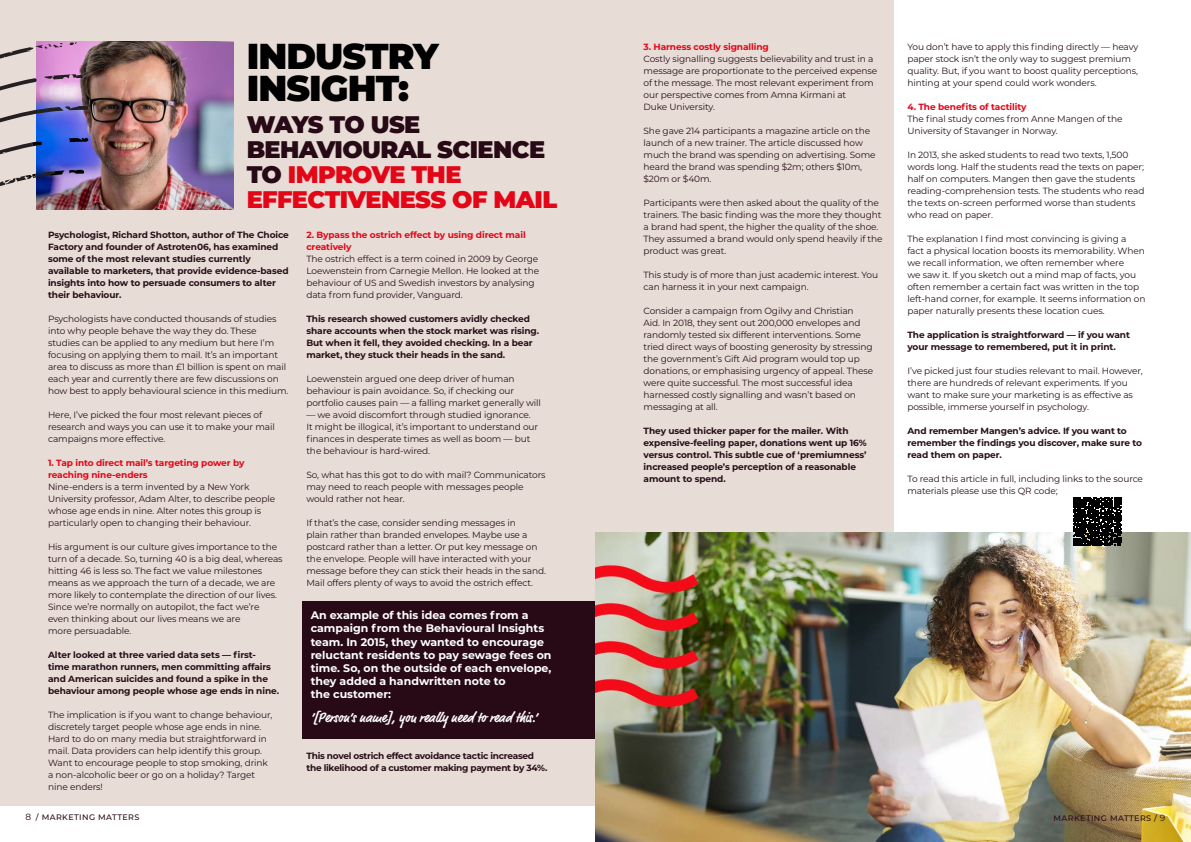
<style>
.page{position:relative;width:1191px;height:842px;background:#fff}
.page>*{position:absolute;margin:0;border:0;box-sizing:border-box;transform-origin:0 0}
.t1{font:900 36px/32px "Montserrat";letter-spacing:-.025em;color:#000}
.t2{font:900 24px/25px "Montserrat";letter-spacing:-.025em;color:#280a17}
.t3{font:700 14px "Market Pro";color:#fff}
.t4{font:700 11px/13.2px "Montserrat";color:#fff}
.t5{font:9px/12px "Montserrat";letter-spacing:-.01em;color:#260e18}
.t6{font:700 9px/12px "Montserrat";letter-spacing:-.01em;color:#260e18}
.t7{font:700 9px/12px "Montserrat";letter-spacing:-.01em;color:#e30617}
.t8{font:700 9px/12px "Montserrat";letter-spacing:-.03em;color:#260e18}
.t9{font:500 8px "Montserrat";letter-spacing:.05em;color:#280a17}
.s1{color:#e30617}
.s2{font-weight:400;font-size:9px}
</style>
<div class="page">
<div style="left:0;top:0;width:893px;height:806px;background:#e8dcd7"></div>
<img style="left:36px;top:41px;width:198px;height:168px">
<div style="left:302px;top:601px;width:298px;height:138px;background:#280a17"></div>
<img style="left:595px;top:533px;width:596px;height:309px">
<img style="left:0;top:42px;width:88px;height:90px">
<svg style="left:0;top:141px;width:42px;height:19px"></svg>
<svg style="left:69px;top:138px;width:19px;height:4px"></svg>
<svg style="left:0;top:170px;width:84px;height:17px"></svg>
<svg style="left:1073px;top:497px;width:48px;height:49px;background:#191917"></svg>
<h1 class="t1" style="left:247px;top:38px;width:194px">INDUSTRY<br>INSIGHT:</h1>
<h2 class="t2" style="left:247px;top:110px;width:312px">WAYS TO USE<br>BEHAVIOURAL SCIENCE<br>TO <span class="s1">IMPROVE THE<br>EFFECTIVENESS OF MAIL</span></h2>
<p class="t6" style="left:48px;top:229px;width:242px">Psychologist, Richard Shotton, author of The Choice Factory and founder of Astroten06, has examined some of the most relevant studies currently available to marketers, that provide evidence-based insights into how to persuade consumers to alter their behaviour.</p>
<p class="t5" style="left:48px;top:313px;width:242px">Psychologists have conducted thousands of studies into why people behave the way they do. These studies can be applied to any medium but here I’m focusing on applying them to mail. It’s an important area to discuss as more than £1 billion is spent on mail each year and currently there are few discussions on how best to apply behavioural science in this medium.</p>
<p class="t5" style="left:48px;top:409px;width:228px">Here, I’ve picked the four most relevant pieces of research and ways you can use it to make your mail campaigns more effective.</p>
<p class="t7" style="left:48px;top:457px;width:198px">1. Tap into direct mail’s targeting power by reaching nine-enders</p>
<p class="t5" style="left:48px;top:481px;width:229px">Nine-enders is a term invented by a New York University professor, Adam Alter, to describe people whose age ends in nine. Alter notes this group is particularly open to changing their behaviour.</p>
<p class="t5" style="left:48px;top:541px;width:236px">His argument is our culture gives importance to the turn of a decade. So, turning 40 is a big deal, whereas hitting 46 is less so. The fact we value milestones means as we approach the turn of a decade, we are more likely to contemplate the direction of our lives.<br>Since we’re normally on autopilot, the fact we’re even thinking about our lives means we are<br>more persuadable.</p>
<p class="t6" style="left:48px;top:649px;width:233px">Alter looked at three varied data sets — first&shy;time marathon runners, men committing affairs and American suicides and found a spike in the behaviour among people whose age ends in nine.</p>
<p class="t5" style="left:48px;top:709px;width:226px">The implication is if you want to change behaviour, discretely target people whose age ends in nine.<br>Hard to do on many media but straightforward in mail. Data providers can help identify this group.<br>Want to encourage people to stop smoking, drink a non-alcoholic beer or go on a holiday? Target nine enders!</p>
<p class="t7" style="left:306px;top:229px;width:221px">2. Bypass the ostrich effect by using direct mail creatively</p>
<p class="t5" style="left:306px;top:253px;width:234px">The ostrich effect is a term coined in 2009 by George Loewenstein from Carnegie Mellon. He looked at the behaviour of US and Swedish investors by analysing data from fund provider, Vanguard.</p>
<p class="t6" style="left:306px;top:313px;width:234px">This research showed customers avidly checked share accounts when the stock market was rising.<br>But when it fell, they avoided checking. In a bear market, they stuck their heads in the sand.</p>
<p class="t5" style="left:306px;top:373px;width:236px">Loewenstein argued one deep driver of human behaviour is pain avoidance. So, if checking our portfolio causes pain — a falling market generally will</p>
<p class="t5" style="left:306px;top:409px;width:233px">— we avoid discomfort through studied ignorance.<br>It might be illogical, it’s important to understand our finances in desperate times as well as boom — but the behaviour is hard-wired.</p>
<p class="t5" style="left:306px;top:469px;width:241px">So, what has this got to do with mail? Communicators may need to reach people with messages people would rather not hear.</p>
<p class="t5" style="left:306px;top:517px;width:241px">If that’s the case, consider sending messages in<br>plain rather than branded envelopes. Maybe use a postcard rather than a letter. Or put key message on the envelope. People will have interacted with your message before they can stick their heads in the sand.<br>Mail offers plenty of ways to avoid the ostrich effect.</p>
<p class="t4" style="left:311px;top:608px;width:242px">An example of this idea comes from a campaign from the Behavioural Insights team. In 2015, they wanted to encourage reluctant residents to pay sewage fees on time. So, on the outside of each envelope, they added a handwritten note to<br>the customer:</p>
<h3 class="t3" style="left:311px;top:708px;width:228px">‘[Person’s name], you really need to read this.’</h3>
<p class="t8" style="left:306px;top:749px;width:242px">This novel ostrich effect avoidance tactic increased the likelihood of a customer making payment by 34%.</p>
<p class="t7" style="left:643px;top:40px;width:127px">3. Harness costly signalling</p>
<p class="t5" style="left:643px;top:52px;width:235px">Costly signalling suggests believability and trust in a message are proportionate to the perceived expense of the message. The most relevant experiment from our perspective comes from Amna Kirmani at<br>Duke University.</p>
<p class="t5" style="left:643px;top:124px;width:234px">She gave 214 participants a magazine article on the launch of a new trainer. The article discussed how much the brand was spending on advertising. Some heard the brand was spending $2m; others $10m, $20m or $40m.</p>
<p class="t5" style="left:643px;top:196px;width:240px">Participants were then asked about the quality of the trainers. The basic finding was the more they thought a brand had spent, the higher the quality of the shoe.<br>They assumed a brand would only spend heavily if the product was great.</p>
<p class="t5" style="left:643px;top:268px;width:236px">This study is of more than just academic interest. You can harness it in your next campaign.</p>
<p class="t5" style="left:643px;top:304px;width:231px">Consider a campaign from Ogilvy and Christian<br>Aid. In 2018, they sent out 200,000 envelopes and randomly tested six different interventions. Some tried direct ways of boosting generosity by stressing the government’s Gift Aid program would top up donations, or emphasising urgency of appeal. These were quite successful. The most successful idea harnessed costly signalling and wasn’t based on messaging at all.</p>
<p class="t6" style="left:643px;top:424px;width:225px">They used thicker paper for the mailer. With expensive-feeling paper, donations went up 16% versus control. This subtle cue of ‘premiumness’ increased people’s perception of a reasonable amount to spend.</p>
<p class="t5" style="left:907px;top:40px;width:232px">You don’t have to apply this finding directly — heavy paper stock isn’t the only way to suggest premium quality. But, if you want to boost quality perceptions, hinting at your spend could work wonders.</p>
<p class="t7" style="left:907px;top:100px;width:121px">4. The benefits of tactility</p>
<p class="t5" style="left:907px;top:112px;width:217px">The final study comes from Anne Mangen of the<br>University of Stavanger in Norway.</p>
<p class="t5" style="left:907px;top:148px;width:238px">In 2013, she asked students to read two texts, 1,500 words long. Half the students read the texts on paper; half on computers. Mangen then gave the students reading-comprehension tests. The students who read the texts on-screen performed worse than students who read on paper.</p>
<p class="t5" style="left:907px;top:232px;width:240px">The explanation I find most convincing is giving a<br>fact a physical location boosts its memorability. When we recall information, we often remember where<br>we saw it. If you sketch out a mind map of facts, you often remember a certain fact was written in the top left-hand corner, for example. It seems information on paper naturally presents these location cues.</p>
<p class="t6" style="left:907px;top:328px;width:224px">The application is straightforward — if you want your message to remembered, put it in print.</p>
<p class="t5" style="left:907px;top:364px;width:237px">I’ve picked just four studies relevant to mail. However, there are hundreds of relevant experiments. If you want to make sure your marketing is as effective as possible, immerse yourself in psychology.</p>
<p class="t6" style="left:907px;top:424px;width:236px">And remember Mangen’s advice. If you want to remember the findings you discover, make sure to read them on paper.</p>
<p class="t5" style="left:907px;top:472px;width:237px">To read this article in full, including links to the source materials please use this QR code;</p>
<p class="t9" style="left:26px;top:812px;width:115px"><span class="s2">8</span> / MARKETING MATTERS</p>
<p class="t9" style="left:1053px;top:812px;width:113px">MARKETING MATTERS / <span class="s2">9</span></p>
</div>
